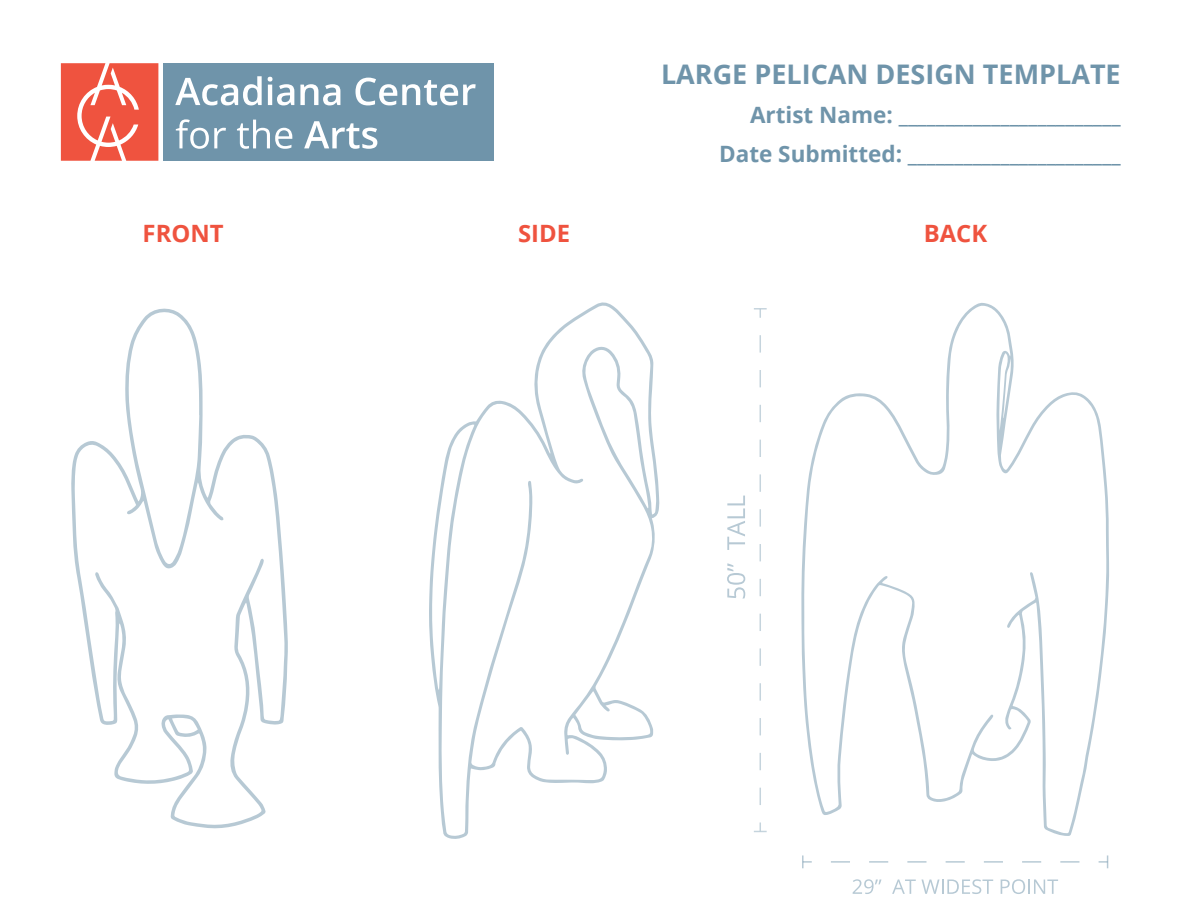
<style>
.page{position:relative;width:1188px;height:918px;background:#fff}
.page>*{position:absolute;margin:0;border:0;box-sizing:border-box;transform-origin:0 0}
.t1{font:700 27px "Open Sans";color:#6f94aa}
.t2{font:700 23.85px "Open Sans";color:#ef533f}
.t3{font:700 22.5px/39px "Open Sans";color:#6f94aa;text-align:right}
</style>
<div class="page">
<div style="left:163px;top:63px;width:330px;height:98px;background:#6f94aa"></div>
<svg style="left:61px;top:63px;width:97px;height:98px;background:#f16b5a"></svg>
<svg style="left:175px;top:76px;width:87px;height:29px"></svg>
<svg style="left:268px;top:77px;width:26px;height:28px"></svg>
<svg style="left:300px;top:84px;width:40px;height:21px"></svg>
<svg style="left:356px;top:78px;width:120px;height:27px"></svg>
<svg style="left:176px;top:119px;width:50px;height:30px"></svg>
<svg style="left:237px;top:120px;width:55px;height:29px"></svg>
<svg style="left:304px;top:121px;width:73px;height:28px"></svg>
<svg style="left:71px;top:309px;width:217px;height:519px"></svg>
<svg style="left:429px;top:302px;width:230px;height:537px"></svg>
<svg style="left:801px;top:303px;width:308px;height:533px"></svg>
<svg style="left:754px;top:308px;width:13px;height:10px"></svg>
<svg style="left:760px;top:335px;width:1px;height:470px"></svg>
<svg style="left:754px;top:822px;width:13px;height:10px"></svg>
<svg style="left:1099px;top:855px;width:9px;height:13px"></svg>
<svg style="left:831px;top:861px;width:248px;height:2px"></svg>
<svg style="left:802px;top:855px;width:10px;height:13px"></svg>
<svg style="left:727px;top:563px;width:18px;height:36px"></svg>
<svg style="left:727px;top:496px;width:18px;height:54px"></svg>
<svg style="left:853px;top:879px;width:28px;height:15px"></svg>
<svg style="left:892px;top:879px;width:101px;height:15px"></svg>
<svg style="left:1001px;top:879px;width:57px;height:15px"></svg>
<p class="t1" style="left:661px;top:55px;width:461px">LARGE PELICAN DESIGN TEMPLATE</p>
<p class="t3" style="left:719px;top:95px;width:403px">Artist Name: ________________________<br>Date Submitted: _______________________</p>
<p class="t2" style="left:143px;top:216px;width:83px">FRONT</p>
<p class="t2" style="left:518px;top:216px;width:54px">SIDE</p>
<p class="t2" style="left:924px;top:216px;width:65px">BACK</p>
</div>
